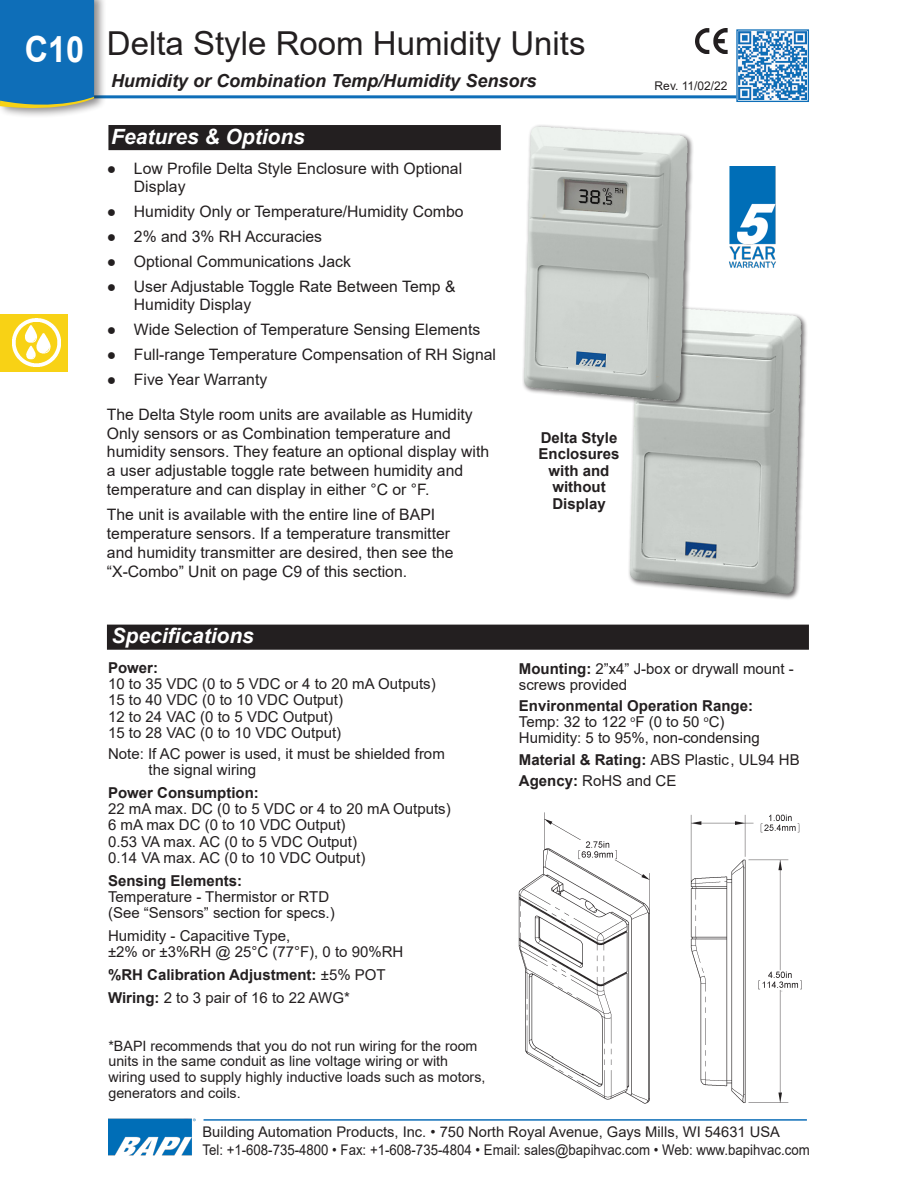
<style>
.page{position:relative;width:918px;height:1188px;background:#fff}
.page>*{position:absolute;margin:0;border:0;box-sizing:border-box;transform-origin:0 0}
.t1{font:700 36px "Arial";color:#fff;scale:.9 1}
.Sub_Section_Title{font:33px "Arial";color:#231f20}
.Subhead{font:italic 700 21px "Arial";color:#fff}
.t2{font:italic 700 18px "Arial";color:#231f20}
.Bullet_List{font:15.75px/18.8px "Arial";color:#231f20}
.t3{font:15px/16.2px "Arial";color:#231f20}
.Pict_Title{font:700 15px/16.5px "Arial";color:#231f20;text-align:center}
.t4{font:14.7px/18px "Arial";color:#231f20}
.t5{font:14.25px/15.8px "Arial";color:#231f20}
.Body_text{font:12px "Arial";color:#231f20}
.s1{font-weight:400}
.s2{font-weight:700}
</style>
<div class="page">
<hr style="left:14px;top:95px;width:722px;height:3px;background:#0e6eb8">
<div style="left:0;top:0;width:107px;height:119px;background:#231f20;opacity:.5"></div>
<svg style="left:0;top:0;width:94px;height:113px;background:#2076b4"></svg>
<img style="left:738px;top:31px;width:69px;height:69px">
<div style="left:736px;top:29px;width:73px;height:73px;border:1px solid #0e6eb8"></div>
<hr style="left:204px;top:1119px;width:603px;height:2px;background:#0e6eb8">
<img style="left:108px;top:1118px;width:87px;height:38px">
<div style="left:0;top:314px;width:68px;height:57px;background:#f8d215"></div>
<img style="left:13px;top:319px;width:48px;height:48px">
<div style="left:109px;top:126px;width:391px;height:23px;background:#231f20"></div>
<div style="left:108px;top:125px;width:393px;height:25px;border:2px solid #231f20"></div>
<img style="left:518px;top:812px;width:284px;height:292px">
<div style="left:108px;top:625px;width:700px;height:24px;background:#231f20"></div>
<div style="left:107px;top:625px;width:702px;height:25px;border:2px solid #231f20"></div>
<div style="left:628px;top:304px;width:180px;height:296px;background:#231f20;opacity:.65"></div>
<img style="left:630px;top:306px;width:95px;height:282px">
<div style="left:522px;top:124px;width:172px;height:284px;background:#231f20;opacity:.65"></div>
<img style="left:524px;top:126px;width:164px;height:275px">
<img style="left:695px;top:28px;width:32px;height:25px">
<img style="left:729px;top:167px;width:47px;height:101px">
<h1 class="t1" style="left:25px;top:24px;width:68px">C10</h1>
<p class="Sub_Section_Title" style="left:107px;top:21px;width:480px">Delta Style Room Humidity Units</p>
<p class="t2" style="left:111px;top:69px;width:427px">Humidity or Combination Temp/Humidity Sensors</p>
<p class="Subhead" style="left:111px;top:123px;width:195px">Features &amp; Options</p>
<p class="Bullet_List" style="left:134px;top:159px;width:330px;line-height:18px;text-indent:-27px">● Low Profile Delta Style Enclosure with Optional<br>Display</p>
<p class="Bullet_List" style="left:107px;top:202px;width:358px">● Humidity Only or Temperature/Humidity Combo</p>
<p class="Bullet_List" style="left:107px;top:227px;width:217px">● 2% and 3% RH Accuracies</p>
<p class="Bullet_List" style="left:107px;top:252px;width:246px">● Optional Communications Jack</p>
<p class="Bullet_List" style="left:134px;top:277px;width:323px;line-height:18px;text-indent:-27px">● User Adjustable Toggle Rate Between Temp &amp;<br>Humidity Display</p>
<p class="Bullet_List" style="left:107px;top:320px;width:375px">● Wide Selection of Temperature Sensing Elements</p>
<p class="Bullet_List" style="left:107px;top:345px;width:391px">● Full-range Temperature Compensation of RH Signal</p>
<p class="Bullet_List" style="left:107px;top:370px;width:162px">● Five Year Warranty</p>
<p class="Bullet_List" style="left:107px;top:405px;width:384px">The Delta Style room units are available as Humidity Only sensors or as Combination temperature and humidity sensors. They feature an optional display with a user adjustable toggle rate between humidity and temperature and can display in either °C or °F.</p>
<p class="Bullet_List" style="left:107px;top:505px;width:348px">The unit is available with the entire line of BAPI temperature sensors. If a temperature transmitter and humidity transmitter are desired, then see the “X-Combo” Unit on page C9 of this section.</p>
<p class="Subhead" style="left:112px;top:622px;width:144px">Specifications</p>
<p class="Pict_Title" style="left:539px;top:430px;width:82px">Delta Style<br>Enclosures with and without<br>Display</p>
<p class="Body_text" style="left:655px;top:78px;width:74px">Rev. 11/02/22</p>
<p class="Pict_Title" style="left:108px;top:660px;width:52px">Power:</p>
<p class="t3" style="left:108px;top:676px;width:329px">10 to 35 VDC (0 to 5 VDC or 4 to 20 mA Outputs)</p>
<p class="t3" style="left:108px;top:692px;width:237px">15 to 40 VDC (0 to 10 VDC Output)</p>
<p class="t3" style="left:108px;top:708px;width:226px">12 to 24 VAC (0 to 5 VDC Output)</p>
<p class="t3" style="left:108px;top:724px;width:235px">15 to 28 VAC (0 to 10 VDC Output)</p>
<p class="t3" style="left:149px;top:746px;width:298px;text-indent:-40px">Note: If AC power is used, it must be shielded from the signal wiring</p>
<p class="Pict_Title" style="left:108px;top:785px;width:152px">Power Consumption:</p>
<p class="t3" style="left:108px;top:801px;width:344px">22 mA max. DC (0 to 5 VDC or 4 to 20 mA Outputs)</p>
<p class="t3" style="left:108px;top:817px;width:239px">6 mA max DC (0 to 10 VDC Output)</p>
<p class="t3" style="left:108px;top:833px;width:250px">0.53 VA max. AC (0 to 5 VDC Output)</p>
<p class="t3" style="left:108px;top:849px;width:259px">0.14 VA max. AC (0 to 10 VDC Output)</p>
<p class="Pict_Title" style="left:108px;top:872px;width:136px">Sensing Elements:</p>
<p class="t3" style="left:108px;top:888px;width:223px">Temperature - Thermistor or RTD</p>
<p class="t3" style="left:108px;top:904px;width:228px">(See “Sensors” section for specs.)</p>
<p class="t3" style="left:108px;top:927px;width:184px">Humidity - Capacitive Type,</p>
<p class="t3" style="left:108px;top:943px;width:297px">±2% or ±3%RH @ 25°C (77°F), 0 to 90%RH</p>
<p class="Pict_Title" style="left:108px;top:966px;width:279px">%RH Calibration Adjustment: <span class="s1">±5% POT</span></p>
<p class="t3" style="left:108px;top:989px;width:243px"><span class="s2">Wiring:</span> 2 to 3 pair of 16 to 22 AWG*</p>
<p class="t5" style="left:108px;top:1038px;width:378px">*BAPI recommends that you do not run wiring for the room units in the same conduit as line voltage wiring or with wiring used to supply highly inductive loads such as motors, generators and coils.</p>
<p class="t3" style="left:519px;top:660px;width:277px"><span class="s2">Mounting:</span> 2”x4” J-box or drywall mount - screws provided</p>
<p class="Pict_Title" style="left:519px;top:698px;width:236px">Environmental Operation Range:</p>
<p class="t3" style="left:519px;top:714px;width:207px">Temp: 32 to 122 <sup>o</sup>F (0 to 50 <sup>o</sup>C)</p>
<p class="t3" style="left:519px;top:730px;width:242px">Humidity: 5 to 95%, non-condensing</p>
<p class="t3" style="left:519px;top:751px;width:282px"><span class="s2">Material &amp; Rating:</span> ABS Plastic , UL94 HB</p>
<p class="t3" style="left:519px;top:773px;width:159px"><span class="s2">Agency:</span> RoHS and CE</p>
<p class="t4" style="left:202px;top:1123px;width:609px">Building Automation Products, Inc. • 750 North Royal Avenue, Gays Mills, WI 54631 USA<br>Tel: +1-608-735-4800 • Fax: +1-608-735-4804 • Email: sales@bapihvac.com • Web: www.bapihvac.com</p>
</div>
